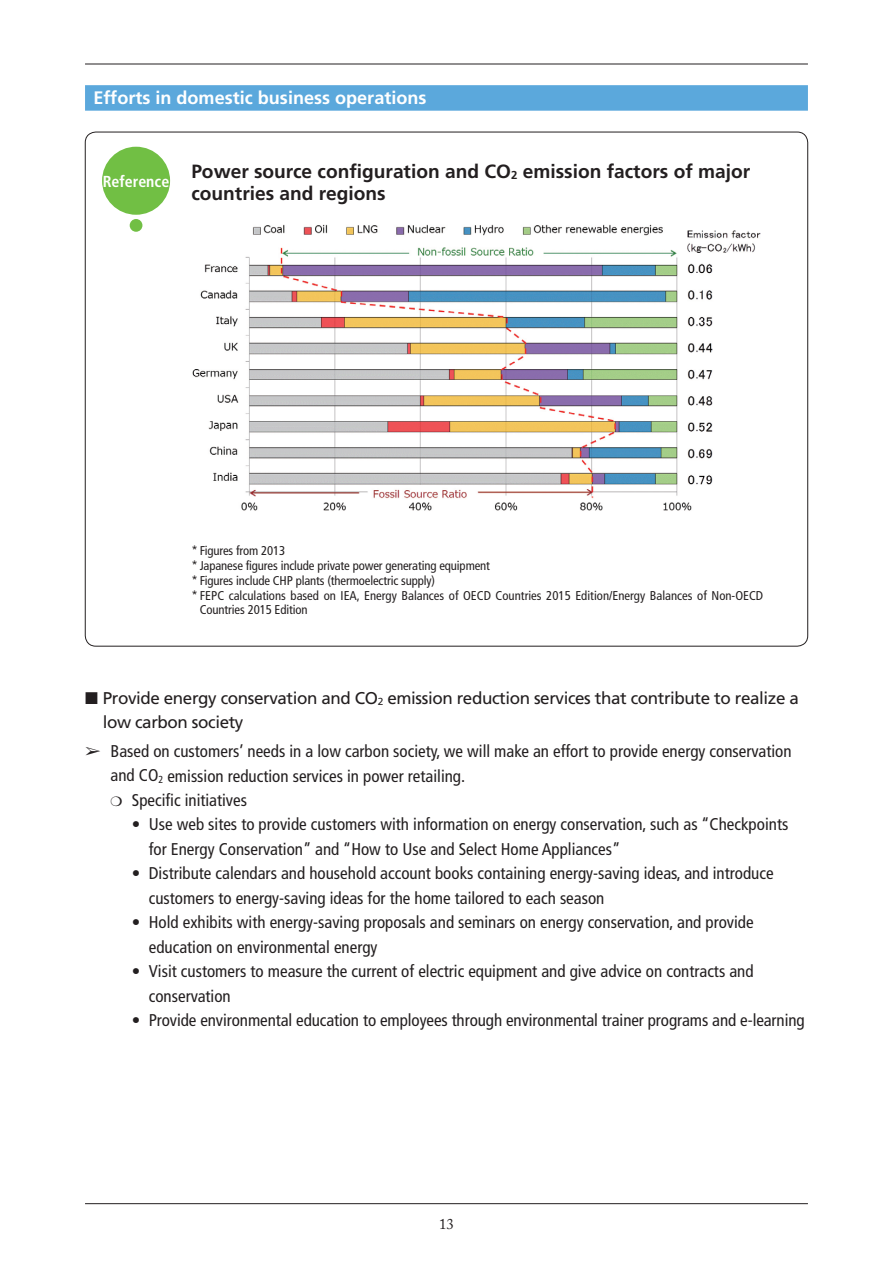
<style>
.page{position:relative;width:893px;height:1263px;background:#fff}
.page>*{position:absolute;margin:0;border:0;box-sizing:border-box;transform-origin:0 0}
.t1{font:700 19.2px/22.4px "Frutiger LT Std";color:#231f20}
.t2{font:700 18px "Frutiger LT Std";color:#fff}
.t3{font:condensed 16.95px/24.5px "Frutiger LT Std";color:#231f20}
.t4{font:16.95px/24.5px "Frutiger LT Std";letter-spacing:-.025em;color:#231f20}
.t5{font:700 condensed 15.9px "Frutiger LT Std";color:#fff}
.t6{font:14.85px "Adobe Caslon Pro";color:#231f20}
.t7{font:condensed 12.75px "Frutiger LT Std";letter-spacing:-.01em;color:#231f20}
.s1{font-size:11.55px}
.s2{font-size:10.2px}
</style>
<div class="page">
<hr style="left:85px;top:1203px;width:723px;height:1px;background:#231f20">
<hr style="left:85px;top:64px;width:723px;height:1px;background:#231f20">
<div style="left:85px;top:85px;width:723px;height:26px;background:#5ba8dc"></div>
<img style="left:192px;top:224px;width:569px;height:287px">
<div style="left:102px;top:147px;width:68px;height:68px;background:#71bf44;border-radius:50%"></div>
<div style="left:130px;top:219px;width:12px;height:13px;background:#71bf44;border-radius:50%"></div>
<p class="t2" style="left:94px;top:87px;width:334px">Efforts in domestic business operations</p>
<p class="t5" style="left:103px;top:172px;width:68px">Reference</p>
<p class="t1" style="left:191px;top:160px;width:560px">Power source configuration and CO<span class="s1">2</span> emission factors of major countries and regions</p>
<p class="t7" style="left:191px;top:543px;width:95px">* Figures from 2013</p>
<p class="t7" style="left:191px;top:558px;width:300px">* Japanese figures include private power generating equipment</p>
<p class="t7" style="left:191px;top:573px;width:245px">* Figures include CHP plants (thermoelectric supply)</p>
<p class="t7" style="left:191px;top:588px;width:573px">* FEPC calculations based on IEA, Energy Balances of OECD Countries 2015 Edition/Energy Balances of Non-OECD</p>
<p class="t7" style="left:200px;top:603px;width:109px">Countries 2015 Edition</p>
<p class="t4" style="left:103px;top:686px;width:698px;text-indent:-18px">■ Provide energy conservation and CO<span class="s2">2</span> emission reduction services that contribute to realize a low carbon society</p>
<p class="t3" style="left:111px;top:739px;width:682px;text-indent:-26px">➢ Based on customers’ needs in a low carbon society, we will make an effort to provide energy conservation and CO<span class="s2">2</span> emission reduction services in power retailing.<br>❍ Specific initiatives</p>
<p class="t3" style="left:149px;top:812px;width:641px;text-indent:-17px">• Use web sites to provide customers with information on energy conservation, such as “Checkpoints for Energy Conservation” and “How to Use and Select Home Appliances”</p>
<p class="t3" style="left:149px;top:861px;width:626px;text-indent:-17px">• Distribute calendars and household account books containing energy-saving ideas, and introduce customers to energy-saving ideas for the home tailored to each season</p>
<p class="t3" style="left:149px;top:910px;width:606px;text-indent:-17px">• Hold exhibits with energy-saving proposals and seminars on energy conservation, and provide education on environmental energy</p>
<p class="t3" style="left:149px;top:959px;width:606px;text-indent:-17px">• Visit customers to measure the current of electric equipment and give advice on contracts and conservation</p>
<p class="t3" style="left:132px;top:1008px;width:674px">• Provide environmental education to employees through environmental trainer programs and e-learning</p>
<p class="t6" style="left:439px;top:1215px;width:16px">13</p>
</div>
